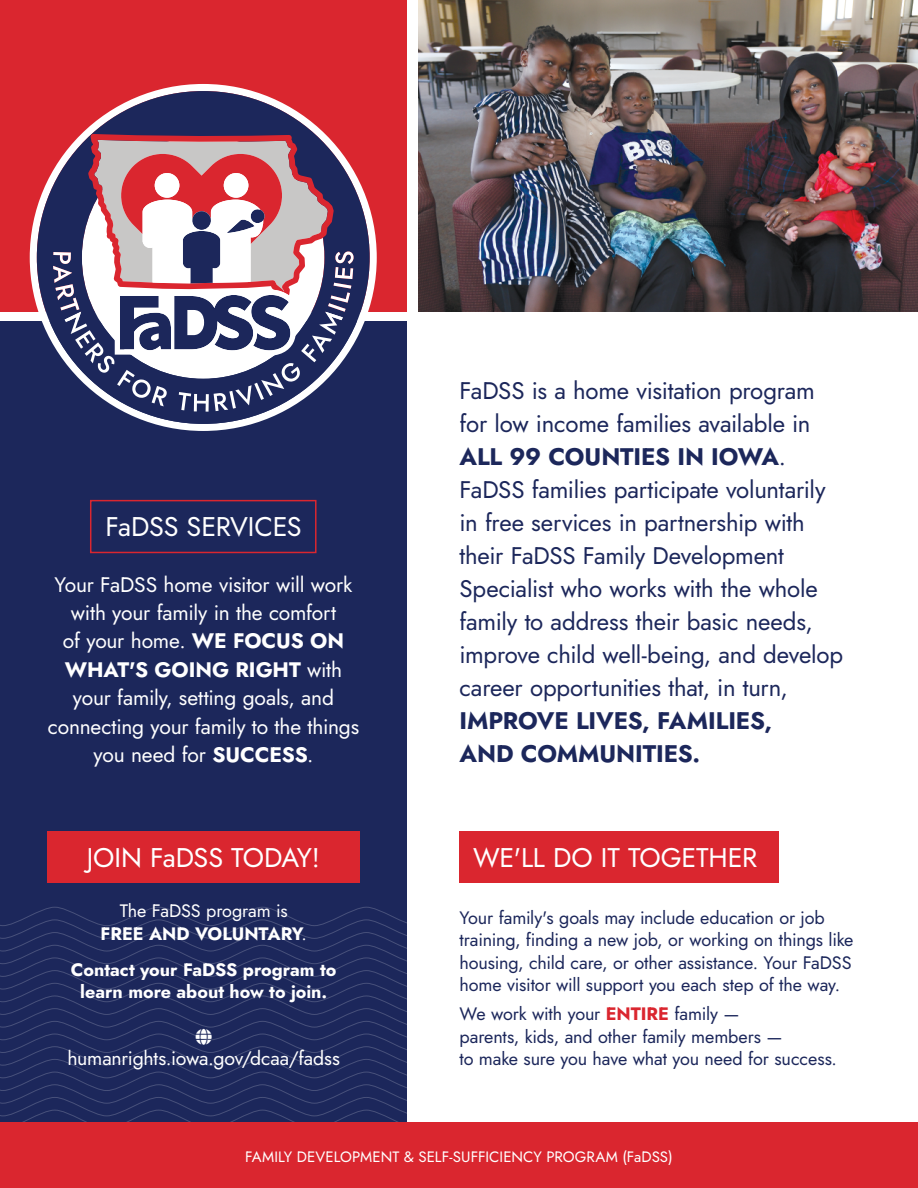
<style>
.page{position:relative;width:918px;height:1188px;background:#fff}
.page>*{position:absolute;margin:0;border:0;box-sizing:border-box;transform-origin:0 0}
.t1{font:27px "Jost";letter-spacing:-.005em;color:#fff}
.t2{font:24px/33px "Jost";letter-spacing:-.01em;color:#1c275b}
.t3{font:700 24px/33px "Jost";letter-spacing:-.005em;color:#1c275b}
.t4{font:21px/28.5px "Jost";letter-spacing:-.01em;color:#fff;text-align:center}
.t5{font:19.5px "Jost";letter-spacing:-.01em;color:#fff}
.t6{font:18px/22.5px "Jost";letter-spacing:-.005em;color:#1c275b}
.t7{font:700 18px/22.5px "Jost";color:#fff;text-align:center}
.t8{font:18px/22.5px "Jost";letter-spacing:-.005em;color:#fff;text-align:center}
.t9{font:15px "Jost";letter-spacing:.005em;color:#fff}
.s1{font-weight:700}
.s2{font-weight:700;color:#da262f}
</style>
<div class="page">
<div style="left:0;top:322px;width:406px;height:866px;background:#1c275b"></div>
<img style="left:418px;top:0;width:500px;height:311px">
<div style="left:0;top:0;width:406px;height:311px;background:#da262f"></div>
<svg style="left:30px;top:84px;width:347px;height:347px"></svg>
<svg style="left:37px;top:91px;width:333px;height:333px;fill:#1c275b"></svg>
<svg style="left:53px;top:134px;width:301px;height:278px"></svg>
<div style="left:90px;top:500px;width:227px;height:53px;border:2px solid #da262f"></div>
<div style="left:0;top:1122px;width:918px;height:66px;background:#da262f"></div>
<div style="left:47px;top:831px;width:312px;height:52px;background:#da262f"></div>
<div style="left:460px;top:831px;width:319px;height:52px;background:#da262f"></div>
<svg style="left:0;top:907px;width:406px;height:215px"></svg>
<p class="t1" style="left:105px;top:508px;width:198px">FaDSS SERVICES</p>
<p class="t4" style="left:48px;top:570px;width:313px">Your FaDSS home visitor will work with your family in the comfort<br>of your home. <span class="s1">WE FOCUS ON<br>WHAT'S GOING RIGHT</span> with your family, setting goals, and connecting your family to the things you need for <span class="s1">SUCCESS</span>.</p>
<p class="t1" style="left:87px;top:839px;width:235px">JOIN FaDSS TODAY!</p>
<p class="t8" style="left:101px;top:900px;width:208px">The FaDSS program is<br><span class="s1">FREE AND VOLUNTARY</span>.</p>
<p class="t7" style="left:71px;top:958px;width:267px">Contact your FaDSS program to learn more about how to join.</p>
<p class="t5" style="left:67px;top:1045px;width:274px">humanrights.iowa.gov/dcaa/fadss</p>
<p class="t2" style="left:460px;top:375px;width:385px">FaDSS is a home visitation program for low income families available in <span class="s1">ALL 99 COUNTIES IN IOWA</span>.<br>FaDSS families participate voluntarily in free services in partnership with their FaDSS Family Development Specialist who works with the whole family to address their basic needs, improve child well-being, and develop career opportunities that, in turn,</p>
<p class="t3" style="left:460px;top:705px;width:314px">IMPROVE LIVES, FAMILIES,<br>AND COMMUNITIES.</p>
<p class="t1" style="left:473px;top:840px;width:286px">WE'LL DO IT TOGETHER</p>
<p class="t6" style="left:460px;top:906px;width:395px">Your family's goals may include education or job training, finding a new job, or working on things like housing, child care, or other assistance. Your FaDSS home visitor will support you each step of the way.</p>
<p class="t6" style="left:460px;top:1003px;width:379px">We work with your <span class="s2">ENTIRE</span> family —<br>parents, kids, and other family members —<br>to make sure you have what you need for success.</p>
<p class="t9" style="left:245px;top:1146px;width:429px">FAMILY DEVELOPMENT &amp; SELF-SUFFICIENCY PROGRAM (FaDSS)</p>
</div>
